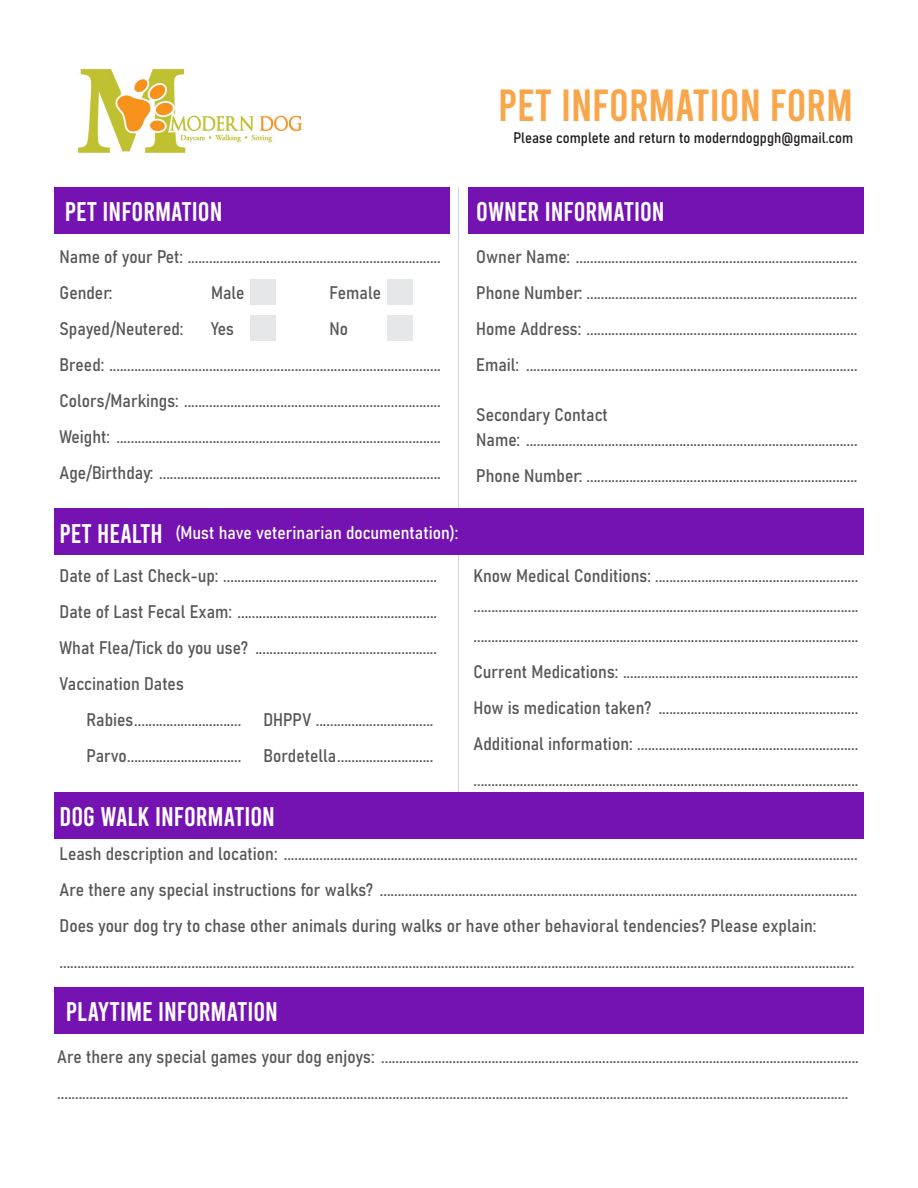
<style>
.page{position:relative;width:918px;height:1188px;background:#fff}
.page>*{position:absolute;margin:0;border:0;box-sizing:border-box;transform-origin:0 0}
.t1{font:45px "Bebas";color:#f9a64a}
.t2{font:27px "Bebas";color:#fff}
.t3{font:18px "Bahnschrift";color:#57585a}
.t4{font:18px "Bahnschrift";color:#fff}
.t5{font:15px "Bahnschrift";color:#231f20}
</style>
<div class="page">
<hr style="left:458px;top:187px;width:1px;height:609px;background:#d1d2d4">
<img style="left:79px;top:69px;width:222px;height:83px">
<div style="left:54px;top:187px;width:396px;height:46px;background:#7413b1"></div>
<div style="left:468px;top:187px;width:396px;height:46px;background:#7413b1"></div>
<div style="left:55px;top:509px;width:809px;height:46px;background:#7413b1"></div>
<div style="left:54px;top:792px;width:810px;height:47px;background:#7413b1"></div>
<div style="left:55px;top:987px;width:809px;height:47px;background:#7413b1"></div>
<div style="left:250px;top:280px;width:26px;height:25px;background:#e6e7e9"></div>
<div style="left:387px;top:280px;width:26px;height:25px;background:#e6e7e9"></div>
<div style="left:250px;top:315px;width:26px;height:26px;background:#e6e7e9"></div>
<div style="left:387px;top:315px;width:26px;height:26px;background:#e6e7e9"></div>
<p class="t1" style="left:498px;top:83px;width:356px">PET INFORMATION FORM</p>
<p class="t5" style="left:513px;top:126px;width:341px">Please complete and return to moderndogpgh@gmail.com</p>
<p class="t2" style="left:65px;top:198px;width:156px">PET INFORMATIOn</p>
<p class="t3" style="left:60px;top:243px;width:383px">Name of your Pet: .......................................................................</p>
<p class="t3" style="left:60px;top:279px;width:54px">Gender:</p>
<p class="t3" style="left:211px;top:279px;width:35px">Male</p>
<p class="t3" style="left:330px;top:279px;width:53px">Female</p>
<p class="t3" style="left:60px;top:315px;width:125px">Spayed/Neutered:</p>
<p class="t3" style="left:211px;top:315px;width:25px">Yes</p>
<p class="t3" style="left:330px;top:315px;width:20px">No</p>
<p class="t3" style="left:60px;top:351px;width:383px">Breed: .............................................................................................</p>
<p class="t3" style="left:60px;top:387px;width:383px">Colors/Markings: ........................................................................</p>
<p class="t3" style="left:60px;top:423px;width:383px">Weight: ...........................................................................................</p>
<p class="t3" style="left:60px;top:459px;width:383px">Age/Birthday: ...............................................................................</p>
<p class="t2" style="left:476px;top:198px;width:187px">OWNER INFORMATIOn</p>
<p class="t3" style="left:476px;top:243px;width:383px">Owner Name: ...............................................................................</p>
<p class="t3" style="left:476px;top:279px;width:383px">Phone Number: ............................................................................</p>
<p class="t3" style="left:476px;top:315px;width:383px">Home Address: ............................................................................</p>
<p class="t3" style="left:476px;top:351px;width:383px">Email: .............................................................................................</p>
<p class="t3" style="left:476px;top:401px;width:133px">Secondary Contact</p>
<p class="t3" style="left:476px;top:426px;width:383px">Name: .............................................................................................</p>
<p class="t3" style="left:476px;top:462px;width:383px">Phone Number: ............................................................................</p>
<p class="t2" style="left:60px;top:520px;width:105px">PET HEALTH</p>
<p class="t4" style="left:176px;top:519px;width:284px">(Must have veterinarian documentation):</p>
<p class="t3" style="left:60px;top:562px;width:379px">Date of Last Check-up: ............................................................</p>
<p class="t3" style="left:60px;top:598px;width:379px">Date of Last Fecal Exam: ........................................................</p>
<p class="t3" style="left:60px;top:634px;width:379px">What Flea/Tick do you use? ...................................................</p>
<p class="t3" style="left:60px;top:670px;width:126px">Vaccination Dates</p>
<p class="t3" style="left:87px;top:706px;width:348px">Rabies.............................. DHPPV .................................</p>
<p class="t3" style="left:87px;top:742px;width:348px">Parvo................................ Bordetella...........................</p>
<p class="t2" style="left:60px;top:804px;width:217px">DOG WALK INFORMATION</p>
<p class="t3" style="left:474px;top:562px;width:386px">Know Medical Conditions: .........................................................</p>
<p class="t3" style="left:474px;top:592px;width:386px">............................................................................................................</p>
<p class="t3" style="left:474px;top:622px;width:386px">............................................................................................................</p>
<p class="t3" style="left:474px;top:658px;width:386px">Current Medications: ..................................................................</p>
<p class="t3" style="left:474px;top:694px;width:386px">How is medication taken? ........................................................</p>
<p class="t3" style="left:474px;top:730px;width:386px">Additional information: ..............................................................</p>
<p class="t3" style="left:474px;top:766px;width:386px">............................................................................................................</p>
<p class="t3" style="left:60px;top:840px;width:800px">Leash description and location: .................................................................................................................................................................</p>
<p class="t3" style="left:60px;top:876px;width:799px">Are there any special instructions for walks? ......................................................................................................................................</p>
<p class="t3" style="left:60px;top:912px;width:758px">Does your dog try to chase other animals during walks or have other behavioral tendencies? Please explain:</p>
<p class="t3" style="left:60px;top:948px;width:796px">...............................................................................................................................................................................................................................</p>
<p class="t2" style="left:66px;top:998px;width:214px">PLAYTIME INFORMATION</p>
<p class="t3" style="left:57px;top:1043px;width:803px">Are there any special games your dog enjoys: ......................................................................................................................................</p>
<p class="t3" style="left:57px;top:1079px;width:793px">..............................................................................................................................................................................................................................</p>
</div>
